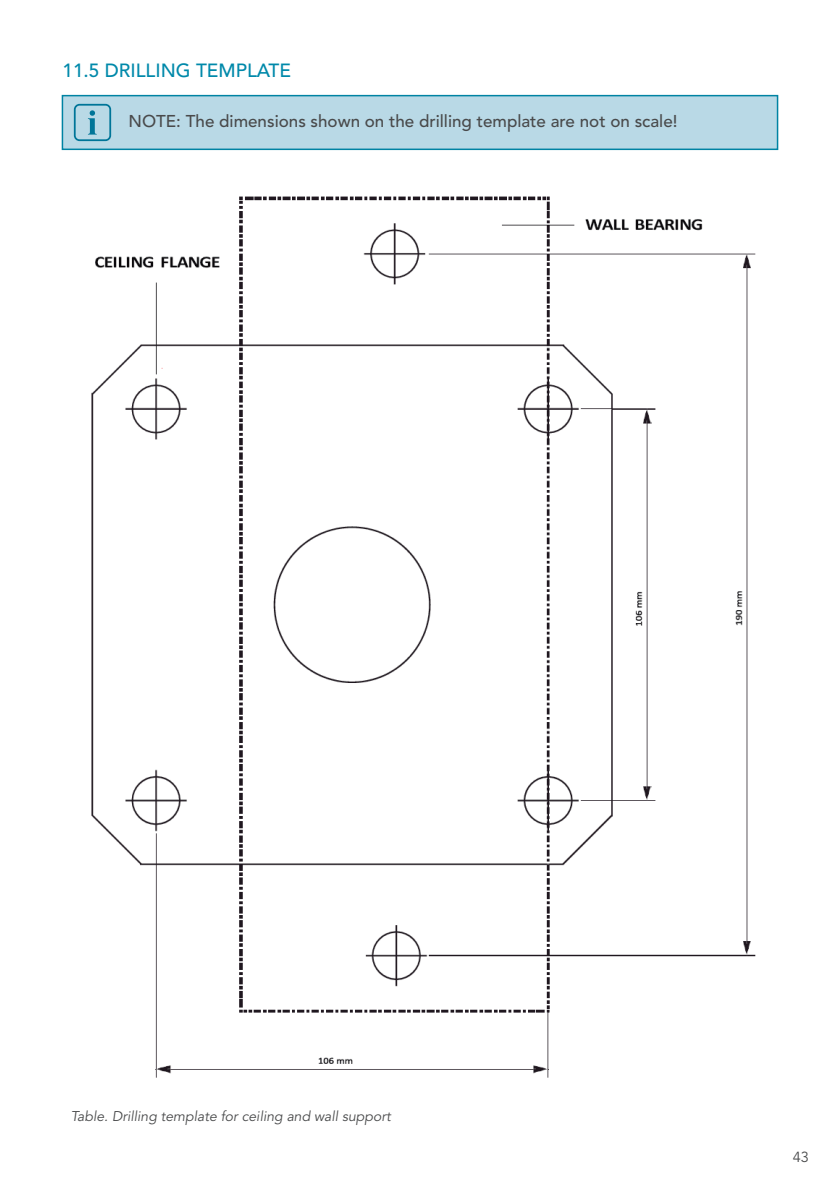
<style>
.page{position:relative;width:840px;height:1191px;background:#fff}
.page>*{position:absolute;margin:0;border:0;box-sizing:border-box;transform-origin:0 0}
.t1{font:500 19px "Avenir LT Std";color:#0089aa}
.t2{font:500 17px "Avenir LT Std";color:#494a4b}
.t3{font:14.6px "Avenir LT Std";color:#494a4b}
.t4{font:italic 14px "Avenir LT Std";color:#494a4b}
</style>
<div class="page">
<img style="left:91px;top:196px;width:665px;height:882px">
<div style="left:62px;top:96px;width:715px;height:53px;background:#b9d9e6"></div>
<div style="left:62px;top:95px;width:715px;height:55px;border:2px solid #0083a3"></div>
<svg style="left:74px;top:104px;width:37px;height:37px"></svg>
<p class="t1" style="left:62px;top:59px;width:230px">11.5 DRILLING TEMPLATE</p>
<p class="t2" style="left:128px;top:111px;width:550px">NOTE: The dimensions shown on the drilling template are not on scale!</p>
<p class="t4" style="left:71px;top:1108px;width:321px">Table. Drilling template for ceiling and wall support</p>
<p class="t3" style="left:792px;top:1148px;width:18px">43</p>
</div>
